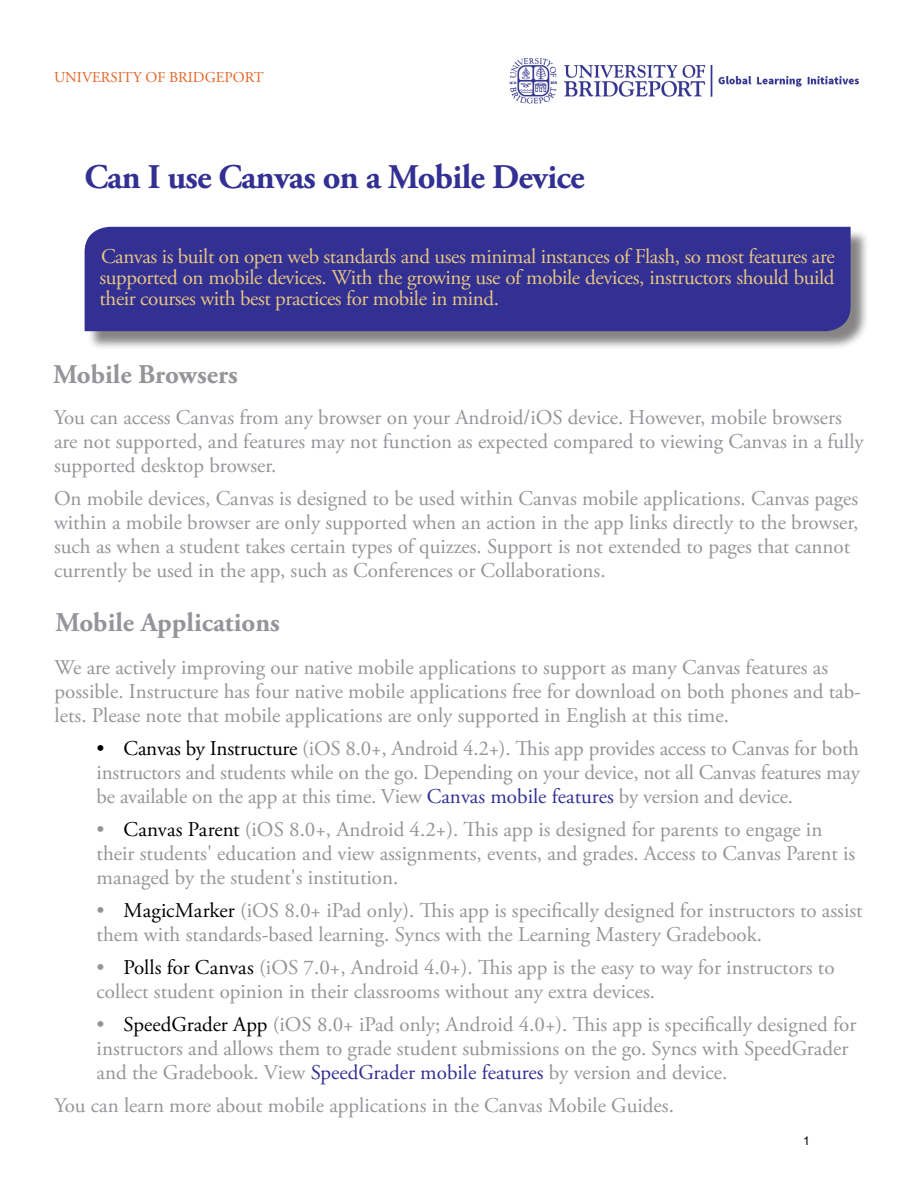
<style>
.page{position:relative;width:918px;height:1188px;background:#fff}
.page>*{position:absolute;margin:0;border:0;box-sizing:border-box;transform-origin:0 0}
.t1{font:700 34.5px "Adobe Garamond Pro";letter-spacing:-.02em;color:#323092}
.t2{font:700 27px "Adobe Garamond Pro";color:#939598}
.t3{font:21px/24px "Adobe Garamond Pro";color:#939598}
.t4{font:21px/21px "Adobe Garamond Pro";letter-spacing:-.02em;color:#e7c582;text-align:justify}
.t5{font:15px "Adobe Garamond Pro";color:#e46325}
.t6{font:12px "Arial";color:#000}
.s1{color:#000}
.s2{color:#323092}
</style>
<div class="page">
<img style="left:509px;top:58px;width:350px;height:46px">
<div style="left:87px;top:229px;width:782px;height:121px;background:#231f20;opacity:.55"></div>
<div style="left:85px;top:227px;width:766px;height:104px;background:#323092"></div>
<p class="t5" style="left:54px;top:69px;width:211px">UNIVERSITY OF BRIDGEPORT</p>
<p class="t1" style="left:85px;top:157px;width:502px">Can I use Canvas on a Mobile Device</p>
<p class="t4" style="left:100px;top:247px;width:737px">Canvas is built on open web standards and uses minimal instances of Flash, so most features are supported on mobile devices. With the growing use of mobile devices, instructors should build their courses with best practices for mobile in mind.</p>
<p class="t2" style="left:53px;top:358px;width:186px">Mobile Browsers</p>
<p class="t3" style="left:54px;top:406px;width:811px">You can access Canvas from any browser on your Android/iOS device. However, mobile browsers are not supported, and features may not function as expected compared to viewing Canvas in a fully supported desktop browser.</p>
<p class="t3" style="left:54px;top:487px;width:806px">On mobile devices, Canvas is designed to be used within Canvas mobile applications. Canvas pages within a mobile browser are only supported when an action in the app links directly to the browser, such as when a student takes certain types of quizzes. Support is not extended to pages that cannot currently be used in the app, such as Conferences or Collaborations.</p>
<p class="t2" style="left:56px;top:607px;width:226px">Mobile Applications</p>
<p class="t3" style="left:55px;top:656px;width:808px">We are actively improving our native mobile applications to support as many Canvas features as possible. Instructure has four native mobile applications free for download on both phones and tab&shy;lets. Please note that mobile applications are only supported in English at this time.</p>
<p class="t3" style="left:97px;top:737px;width:765px;text-align:justify"><span class="s1">• Canvas by Instructure</span> (iOS 8.0+, Android 4.2+). This app provides access to Canvas for both instructors and students while on the go. Depending on your device, not all Canvas features may be available on the app at this time. View <span class="s2">Canvas mobile features</span> by version and device.</p>
<p class="t3" style="left:97px;top:818px;width:760px">• <span class="s1">Canvas Parent</span> (iOS 8.0+, Android 4.2+). This app is designed for parents to engage in their students' education and view assignments, events, and grades. Access to Canvas Parent is managed by the student's institution.</p>
<p class="t3" style="left:97px;top:899px;width:768px">• <span class="s1">MagicMarker</span> (iOS 8.0+ iPad only). This app is specifically designed for instructors to assist them with standards-based learning. Syncs with the Learning Mastery Gradebook.</p>
<p class="t3" style="left:97px;top:956px;width:739px">• <span class="s1">Polls for Canvas</span> (iOS 7.0+, Android 4.0+). This app is the easy to way for instructors to collect student opinion in their classrooms without any extra devices.</p>
<p class="t3" style="left:97px;top:1013px;width:761px">• <span class="s1">SpeedGrader App</span> (iOS 8.0+ iPad only; Android 4.0+). This app is specifically designed for instructors and allows them to grade student submissions on the go. Syncs with SpeedGrader and the Gradebook. View <span class="s2">SpeedGrader mobile features</span> by version and device.</p>
<p class="t3" style="left:55px;top:1094px;width:621px">You can learn more about mobile applications in the Canvas Mobile Guides.</p>
<p class="t6" style="left:803px;top:1132px;width:8px">1</p>
</div>
